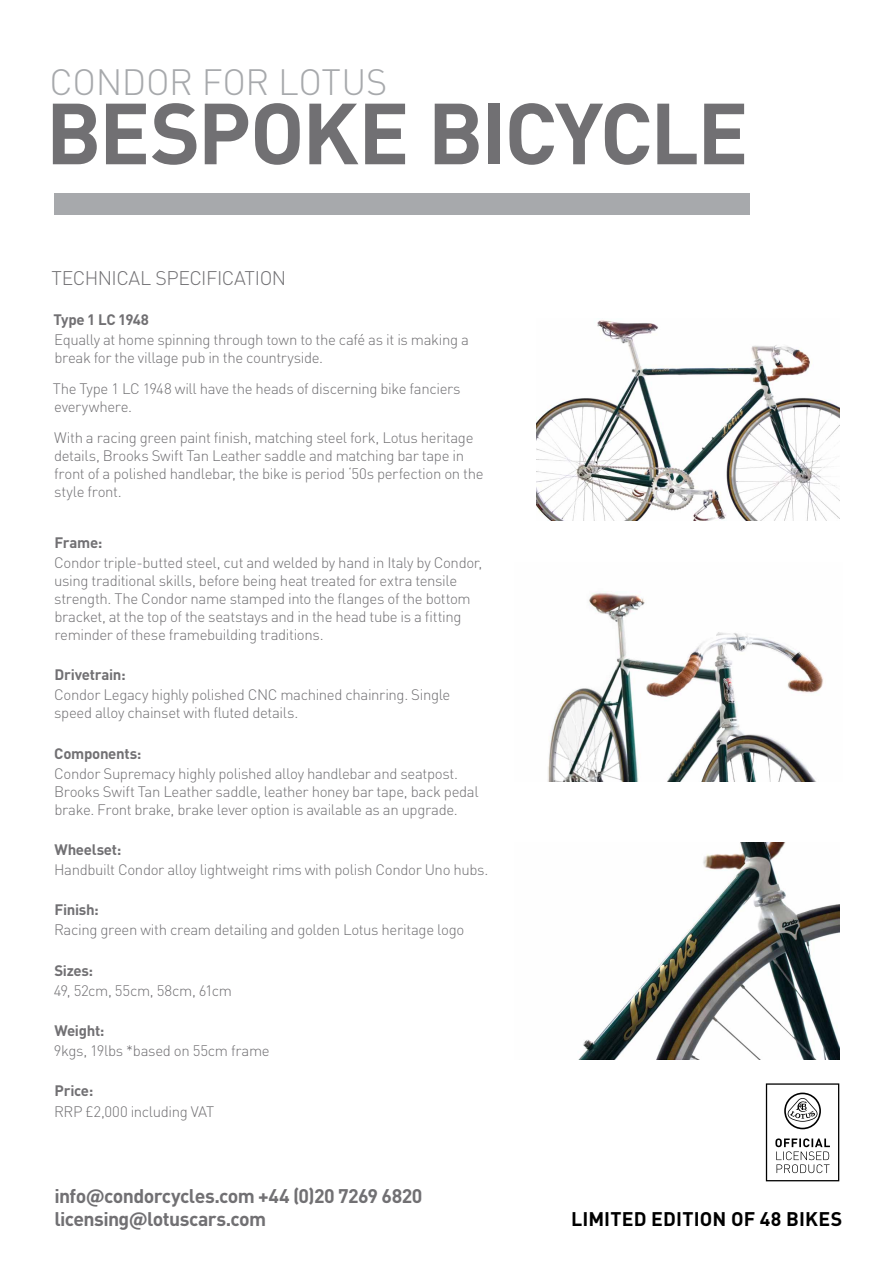
<style>
.page{position:relative;width:893px;height:1263px;background:#fff}
.page>*{position:absolute;margin:0;border:0;box-sizing:border-box;transform-origin:0 0}
.t1{font:700 85.2px "DINOT";letter-spacing:-.03em;color:#717073}
.t2{font:300 36.15px "DINOT";letter-spacing:-.01em;color:#a7a9ac}
.t3{font:700 19.5px/23.4px "DINOT";letter-spacing:-.03em;color:#717073}
.t4{font:700 19.5px "DINOT";letter-spacing:.01em;color:#000}
.t5{font:300 19.5px "DINOT";letter-spacing:-.025em;color:#717073}
.t6{font:300 15px/18px "DINOT";letter-spacing:-.025em;color:#717073}
.t7{font:700 15px "DINOT";letter-spacing:-.02em;color:#717073}
</style>
<div class="page">
<div style="left:54px;top:193px;width:696px;height:22px;background:#a7a9ac"></div>
<img style="left:537px;top:320px;width:302px;height:200px">
<img style="left:579px;top:843px;width:260px;height:216px">
<img style="left:548px;top:591px;width:275px;height:190px">
<div style="left:762px;top:1080px;width:81px;height:105px;background:linear-gradient(to right,#fff,#fff)"></div>
<svg style="left:766px;top:1083px;width:73px;height:98px"></svg>
<h2 class="t2" style="left:49px;top:60px;width:339px">Condor FOR Lotus</h2>
<h1 class="t1" style="left:46px;top:78px;width:693px">BESPOKE BICYCLE</h1>
<h3 class="t5" style="left:51px;top:266px;width:236px">Technical Specification</h3>
<p class="t7" style="left:54px;top:310px;width:97px">Type 1 LC 1948</p>
<p class="t6" style="left:54px;top:331px;width:416px">Equally at home spinning through town to the café as it is making a break for the village pub in the countryside.</p>
<p class="t6" style="left:53px;top:379px;width:409px">The Type 1 LC 1948 will have the heads of discerning bike fanciers everywhere.</p>
<p class="t6" style="left:54px;top:428px;width:431px">With a racing green paint finish, matching steel fork, Lotus heritage details, Brooks Swift Tan Leather saddle and matching bar tape in front of a polished handlebar, the bike is period ‘50s perfection on the style front.</p>
<p class="t7" style="left:55px;top:532px;width:49px">Frame:</p>
<p class="t6" style="left:54px;top:553px;width:430px">Condor triple-butted steel, cut and welded by hand in Italy by Condor, using traditional skills, before being heat treated for extra tensile strength. The Condor name stamped into the flanges of the bottom bracket, at the top of the seatstays and in the head tube is a fitting reminder of these framebuilding traditions.</p>
<p class="t7" style="left:55px;top:665px;width:73px">Drivetrain:</p>
<p class="t6" style="left:54px;top:686px;width:398px">Condor Legacy highly polished CN C machined chainring. Single speed alloy chainset with fluted details.</p>
<p class="t7" style="left:54px;top:743px;width:89px">Components:</p>
<p class="t6" style="left:54px;top:764px;width:426px">Condor Supremacy highly polished alloy handlebar and seatpost.<br>Brooks Swift Tan Leather saddle, leather honey bar tape, back pedal brake. Front brake, brake lever option is available as an upgrade.</p>
<p class="t7" style="left:54px;top:840px;width:68px">Wheelset:</p>
<p class="t6" style="left:54px;top:860px;width:436px">Handbuilt Condor alloy lightweight rims with polish Condor U no hubs.</p>
<p class="t7" style="left:55px;top:900px;width:46px">Finish:</p>
<p class="t6" style="left:54px;top:921px;width:412px">Racing green with cream detailing and golden Lotus heritage logo</p>
<p class="t7" style="left:54px;top:960px;width:40px">Sizes:</p>
<p class="t6" style="left:54px;top:981px;width:180px">49, 52cm, 55cm, 58cm, 61cm</p>
<p class="t7" style="left:54px;top:1021px;width:52px">Weight:</p>
<p class="t6" style="left:54px;top:1041px;width:217px">9kgs, 19lbs *based on 55cm frame</p>
<p class="t7" style="left:55px;top:1081px;width:40px">Price:</p>
<p class="t6" style="left:54px;top:1102px;width:162px">RRP £2,000 including VAT</p>
<h3 class="t3" style="left:54px;top:1183px;width:370px">info@condorcycles.com +44 (0)20 7269 6820 licensing@lotuscars.com</h3>
<h3 class="t4" style="left:571px;top:1206px;width:273px">Limited edition of 48 bikes</h3>
</div>
